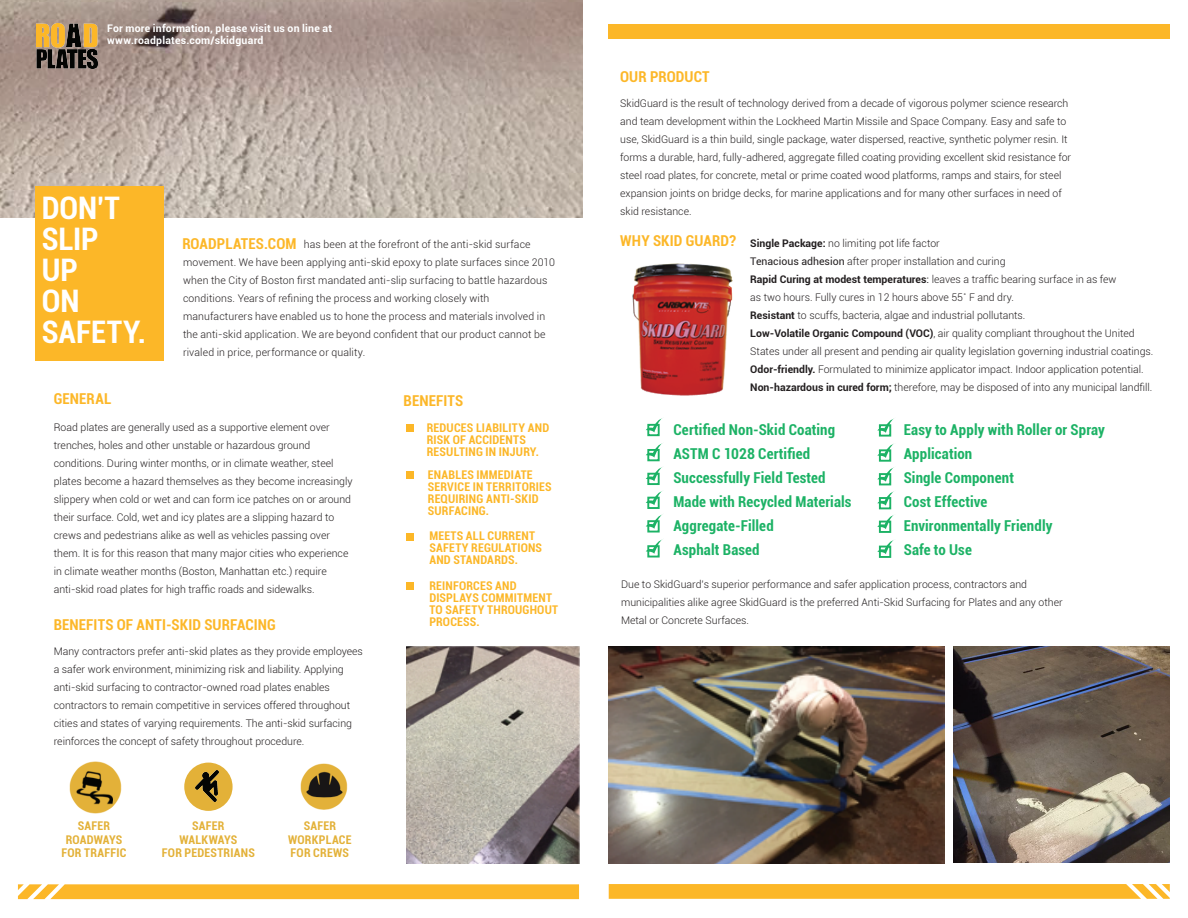
<style>
.page{position:relative;width:1188px;height:918px;background:#fff}
.page>*{position:absolute;margin:0;border:0;box-sizing:border-box;transform-origin:0 0}
.t1{font:700 condensed 31.05px/31px "Roboto";letter-spacing:-.005em;color:#fff}
.t2{font:700 condensed 15px/24px "Roboto";letter-spacing:.01em;color:#1cb265}
.t3{font:700 condensed 15px "Roboto";letter-spacing:.01em;color:#fcb728}
.t4{font:700 condensed 12px/12px "Roboto";letter-spacing:.015em;color:#fcb728}
.t5{font:700 condensed 12px/13.5px "Roboto";letter-spacing:.015em;color:#e3b138;text-align:center}
.t6{font:300 10.5px/18px "Roboto";color:#231f20}
.t7{font:700 10.5px/12px "Roboto";letter-spacing:.02em;color:#fff}
.s1{font-weight:700}
.s2{font-weight:400}
</style>
<div class="page">
<div style="left:406px;top:424px;width:7px;height:7px;background:#fcb728"></div>
<div style="left:406px;top:472px;width:7px;height:7px;background:#fcb728"></div>
<div style="left:406px;top:533px;width:7px;height:8px;background:#fcb728"></div>
<div style="left:406px;top:582px;width:7px;height:7px;background:#fcb728"></div>
<svg style="left:609px;top:884px;width:561px;height:15px;background:#fcba31"></svg>
<div style="left:609px;top:24px;width:561px;height:15px;background:#fcb728"></div>
<svg style="left:18px;top:884px;width:561px;height:15px;background:#fcba32"></svg>
<img style="left:407px;top:647px;width:172px;height:216px">
<img style="left:609px;top:647px;width:336px;height:216px">
<img style="left:0;top:0;width:583px;height:217px">
<div style="left:35px;top:187px;width:128px;height:174px;background:#fcb728"></div>
<img style="left:953px;top:647px;width:217px;height:215px">
<img style="left:632px;top:263px;width:100px;height:133px">
<div style="left:647px;top:424px;width:13px;height:12px;border:2px solid #1cb265"></div>
<svg style="left:646px;top:418px;width:17px;height:14px"></svg>
<div style="left:647px;top:449px;width:13px;height:12px;border:2px solid #1cb265"></div>
<svg style="left:646px;top:443px;width:17px;height:15px"></svg>
<div style="left:647px;top:473px;width:13px;height:12px;border:2px solid #1cb265"></div>
<svg style="left:646px;top:467px;width:16px;height:14px"></svg>
<div style="left:647px;top:497px;width:13px;height:12px;border:2px solid #1cb265"></div>
<svg style="left:646px;top:491px;width:16px;height:14px"></svg>
<div style="left:647px;top:520px;width:13px;height:13px;border:2px solid #1cb265"></div>
<svg style="left:646px;top:514px;width:17px;height:15px"></svg>
<div style="left:647px;top:545px;width:13px;height:13px;border:2px solid #1cb265"></div>
<svg style="left:646px;top:539px;width:17px;height:15px"></svg>
<div style="left:879px;top:424px;width:12px;height:13px;border:2px solid #1cb265"></div>
<svg style="left:877px;top:418px;width:17px;height:15px"></svg>
<div style="left:879px;top:449px;width:12px;height:13px;border:2px solid #1cb265"></div>
<svg style="left:877px;top:443px;width:17px;height:15px"></svg>
<div style="left:879px;top:473px;width:12px;height:12px;border:2px solid #1cb265"></div>
<svg style="left:877px;top:467px;width:17px;height:15px"></svg>
<div style="left:879px;top:497px;width:12px;height:12px;border:2px solid #1cb265"></div>
<svg style="left:877px;top:491px;width:17px;height:15px"></svg>
<div style="left:879px;top:521px;width:12px;height:12px;border:2px solid #1cb265"></div>
<svg style="left:877px;top:515px;width:17px;height:14px"></svg>
<div style="left:879px;top:546px;width:12px;height:12px;border:2px solid #1cb265"></div>
<svg style="left:877px;top:540px;width:17px;height:14px"></svg>
<img style="left:36px;top:24px;width:62px;height:44px">
<div style="left:184px;top:763px;width:49px;height:48px;background:#e3b138;border-radius:50%"></div>
<img style="left:195px;top:771px;width:24px;height:31px">
<img style="left:69px;top:761px;width:53px;height:53px">
<img style="left:300px;top:763px;width:48px;height:47px">
<p class="t7" style="left:107px;top:22px;width:226px">For more information, please visit us on line at www.roadplates.com/skidguard</p>
<h1 class="t1" style="left:42px;top:193px;width:106px">DON’T<br>SLIP<br>UP<br>ON<br>SAFETY.</h1>
<h2 class="t3" style="left:182px;top:235px;width:116px">ROADPLATES.COM</h2>
<p class="t6" style="left:183px;top:235px;width:373px;text-indent:121px">has been at the forefront of the anti-skid surface movement. We have been applying anti-skid epoxy to plate surfaces since 2010 when the City of Boston first mandated anti-slip surfacing to battle hazardous conditions. Years of refining the process and working closely with manufacturers have enabled us to hone the process and materials involved in the anti-skid application. We are beyond confident that our product cannot be rivaled in price, performance or quality.</p>
<h2 class="t3" style="left:54px;top:390px;width:59px">GENERAL</h2>
<p class="t6" style="left:54px;top:418px;width:300px">Road plates are generally used as a supportive element over trenches, holes and other unstable or hazardous ground conditions. During winter months, or in climate weather, steel plates become a hazard themselves as they become increasingly slippery when cold or wet and can form ice patches on or around their surface. Cold, wet and icy plates are a slipping hazard to crews and pedestrians alike as well as vehicles passing over them. It is for this reason that many major cities who experience in climate weather months (Boston, Manhattan etc.) require anti-skid road plates for high traffic roads and sidewalks.</p>
<h2 class="t3" style="left:54px;top:616px;width:223px">BENEFITS OF ANTI-SKID SURFACING</h2>
<p class="t6" style="left:54px;top:642px;width:311px">Many contractors prefer anti-skid plates as they provide employees a safer work environment, minimizing risk and liability. Applying anti-skid surfacing to contractor-owned road plates enables contractors to remain competitive in services offered throughout cities and states of varying requirements. The anti-skid surfacing reinforces the concept of safety throughout procedure.</p>
<p class="t5" style="left:62px;top:820px;width:67px">SAFER<br>ROADWAYS<br>FOR TRAFFIC</p>
<p class="t5" style="left:288px;top:820px;width:65px">SAFER<br>WORKPLACE<br>FOR CREWS</p>
<p class="t5" style="left:162px;top:820px;width:94px">SAFER<br>WALKWAYS<br>FOR PEDESTRIANS</p>
<h2 class="t3" style="left:404px;top:392px;width:61px">BENEFITS</h2>
<p class="t4" style="left:427px;top:422px;width:124px">REDUCES LIABILITY AND<br>RISK OF ACCIDENTS<br>RESULTING IN INJURY.</p>
<p class="t4" style="left:428px;top:469px;width:125px">ENABLES IMMEDIATE<br>SERVICE IN TERRITORIES<br>REQUIRING ANTI-SKID<br>SURFACING.</p>
<p class="t4" style="left:429px;top:530px;width:114px">MEETS ALL CURRENT<br>SAFETY REGULATIONS<br>AND STANDARDS.</p>
<p class="t4" style="left:429px;top:579px;width:130px">REINFORCES AND<br>DISPLAYS COMMITMENT<br>TO SAFETY THROUGHOUT<br>PROCESS.</p>
<h2 class="t3" style="left:620px;top:68px;width:91px">OUR PRODUCT</h2>
<p class="t6" style="left:620px;top:95px;width:452px">SkidGuard is the result of technology derived from a decade of vigorous polymer science research and team development within the Lockheed Martin Missile and Space Company. Easy and safe to use, SkidGuard is a thin build, single package, water dispersed, reactive, synthetic polymer resin. It forms a durable, hard, fully-adhered, aggregate filled coating providing excellent skid resistance for steel road plates, for concrete, metal or prime coated wood platforms, ramps and stairs, for steel expansion joints on bridge decks, for marine applications and for many other surfaces in need of skid resistance.</p>
<h2 class="t3" style="left:620px;top:232px;width:117px">WHY SKID GUARD?</h2>
<p class="t6" style="left:750px;top:234px;width:405px"><span class="s1">Single Package:</span> no limiting pot life factor<br><span class="s2">Tenacious adhesion</span> after proper installation and curing<br><span class="s1">Rapid Curing at modest temperatures</span><span class="s2">:</span> leaves a traffic bearing surface in as few<br>as two hours. Fully cures in 12 hours above 55˚ F and dry.<br><span class="s1">Resistant</span> to scuffs, bacteria, algae and industrial pollutants.<br><span class="s1">Low-Volatile Organic Compound (VOC)</span>, air quality compliant throughout the United States under all present and pending air quality legislation governing industrial coatings.<br><span class="s1">Odor-friendly.</span> Formulated to minimize applicator impact. Indoor application potential.<br><span class="s1">Non-hazardous in cured form;</span> therefore, may be disposed of into any municipal landfill.</p>
<h2 class="t2" style="left:673px;top:418px;width:180px">Certified Non-Skid Coating<br>ASTM C 1028 Certified<br>Successfully Field Tested<br>Made with Recycled Materials<br>Aggregate-Filled<br>Asphalt Based</h2>
<h2 class="t2" style="left:904px;top:418px;width:203px">Easy to Apply with Roller or Spray<br>Application<br>Single Component<br>Cost Effective<br>Environmentally Friendly<br>Safe to Use</h2>
<p class="t6" style="left:621px;top:576px;width:443px">Due to SkidGuard’s superior performance and safer application process, contractors and municipalities alike agree SkidGuard is the preferred Anti-Skid Surfacing for Plates and any other<br>Metal or Concrete Surfaces.</p>
</div>
